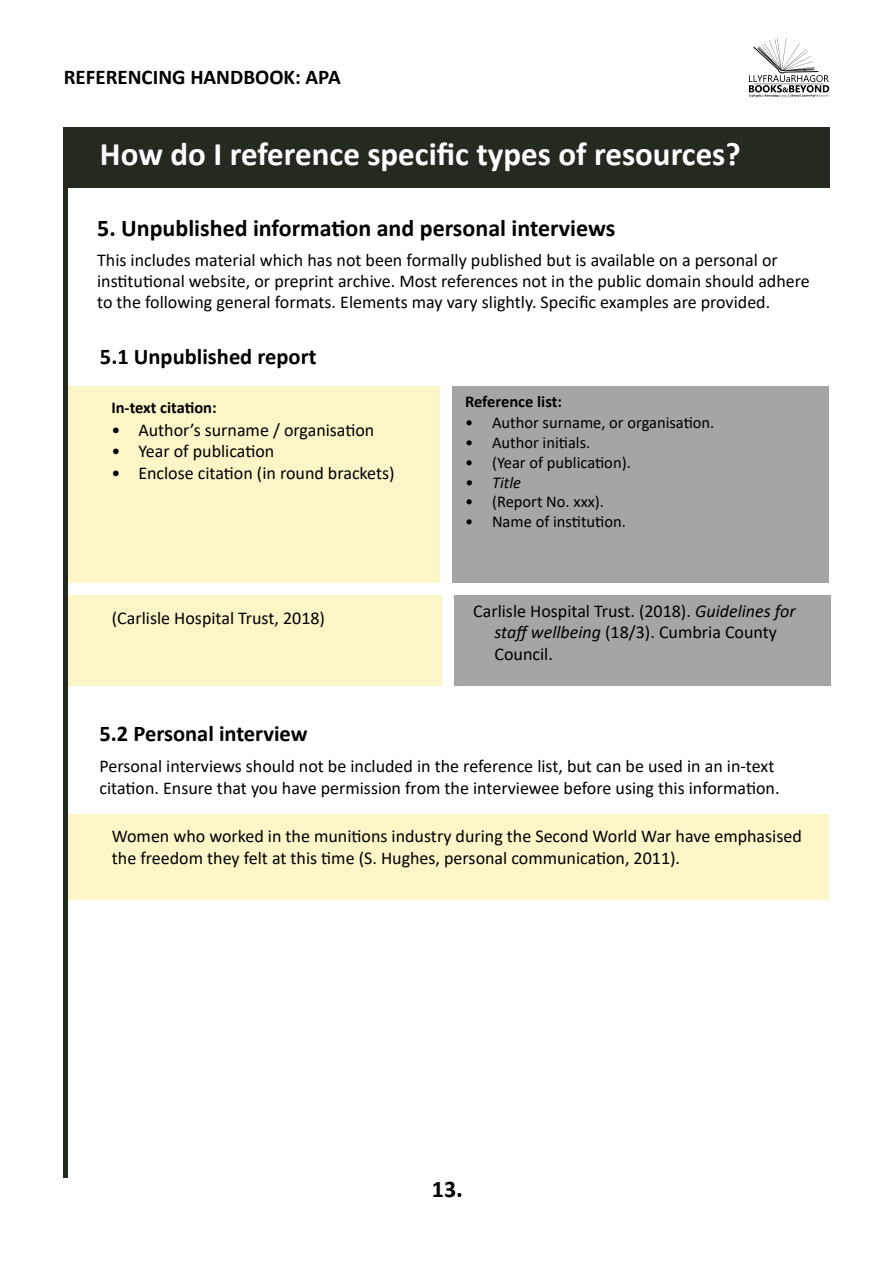
<style>
.page{position:relative;width:893px;height:1263px;background:#fff}
.page>*{position:absolute;margin:0;border:0;box-sizing:border-box;transform-origin:0 0}
.t1{font:700 33px "Calibri";color:#fff}
.t2{font:700 24px "Calibri";color:#000}
.t3{font:700 22.5px "Calibri";color:#000}
.t4{font:700 21px "Calibri";color:#000}
.t5{font:18px/21.6px "Calibri";color:#000}
.t6{font:16.5px "Calibri";color:#000}
.t7{font:700 16.5px "Calibri";color:#000}
.t8{font:italic 16.5px "Calibri";color:#000}
.s1{font-style:italic}
.s2{font-size:25.5px}
</style>
<div class="page">
<div style="left:67px;top:128px;width:762px;height:60px;background:#252a20"></div>
<svg style="left:749px;top:38px;width:80px;height:60px"></svg>
<div style="left:68px;top:387px;width:371px;height:196px;background:#fbf5c7"></div>
<div style="left:452px;top:387px;width:377px;height:196px;background:#a7a4a7"></div>
<div style="left:68px;top:595px;width:374px;height:91px;background:#fbf5c7"></div>
<div style="left:455px;top:595px;width:376px;height:91px;background:#a7a4a7"></div>
<div style="left:68px;top:814px;width:761px;height:85px;background:#fbf5c7"></div>
<hr style="left:64px;top:128px;width:4px;height:1050px;background:#252a20">
<p class="t4" style="left:64px;top:62px;width:278px">REFERENCING HANDBOOK: APA</p>
<h1 class="t1" style="left:100px;top:131px;width:642px">How do I reference specific types of resources?</h1>
<h2 class="t2" style="left:97px;top:211px;width:520px">5. Unpublished information and personal interviews</h2>
<p class="t5" style="left:97px;top:249px;width:714px;line-height:21px">This includes material which has not been formally published but is available on a personal or institutional website, or preprint archive. Most references not in the public domain should adhere to the following general formats. Elements may vary slightly. Specific examples are provided.</p>
<p class="t3" style="left:100px;top:341px;width:218px">5.1 Unpublished report</p>
<p class="t7" style="left:111px;top:395px;width:107px">In-text citation:</p>
<p class="t5" style="left:111px;top:418px;width:265px">• Author’s surname / organisation</p>
<p class="t5" style="left:111px;top:440px;width:164px">• Year of publication</p>
<p class="t5" style="left:111px;top:462px;width:285px">• Enclose citation (in round brackets)</p>
<p class="t7" style="left:465px;top:390px;width:99px">Reference list:</p>
<p class="t6" style="left:465px;top:411px;width:251px">• Author surname, or organisation.</p>
<p class="t6" style="left:465px;top:431px;width:127px">• Author initials.</p>
<p class="t6" style="left:465px;top:451px;width:167px">• (Year of publication).</p>
<p class="t8" style="left:465px;top:471px;width:58px">• Title</p>
<p class="t6" style="left:465px;top:490px;width:141px">• (Report No. xxx).</p>
<p class="t6" style="left:465px;top:510px;width:162px">• Name of institution.</p>
<p class="t5" style="left:112px;top:607px;width:215px">(Carlisle Hospital Trust, 2018)</p>
<p class="t5" style="left:494px;top:599px;width:303px;text-indent:-21px">Carlisle Hospital Trust. (2018). <span class="s1">Guidelines for staff wellbeing</span> (18/3). Cumbria County<br>Council.</p>
<p class="t3" style="left:100px;top:718px;width:210px">5.2 Personal interview</p>
<p class="t5" style="left:100px;top:755px;width:681px">Personal interviews should not be included in the reference list, but can be used in an in-text citation. Ensure that you have permission from the interviewee before using this information.</p>
<p class="t5" style="left:112px;top:825px;width:691px">Women who worked in the munitions industry during the Second World War have emphasised the freedom they felt at this time (S. Hughes, personal communication, 2011).</p>
<h2 class="t2" style="left:432px;top:1172px;width:33px">13<span class="s2">.</span></h2>
</div>
